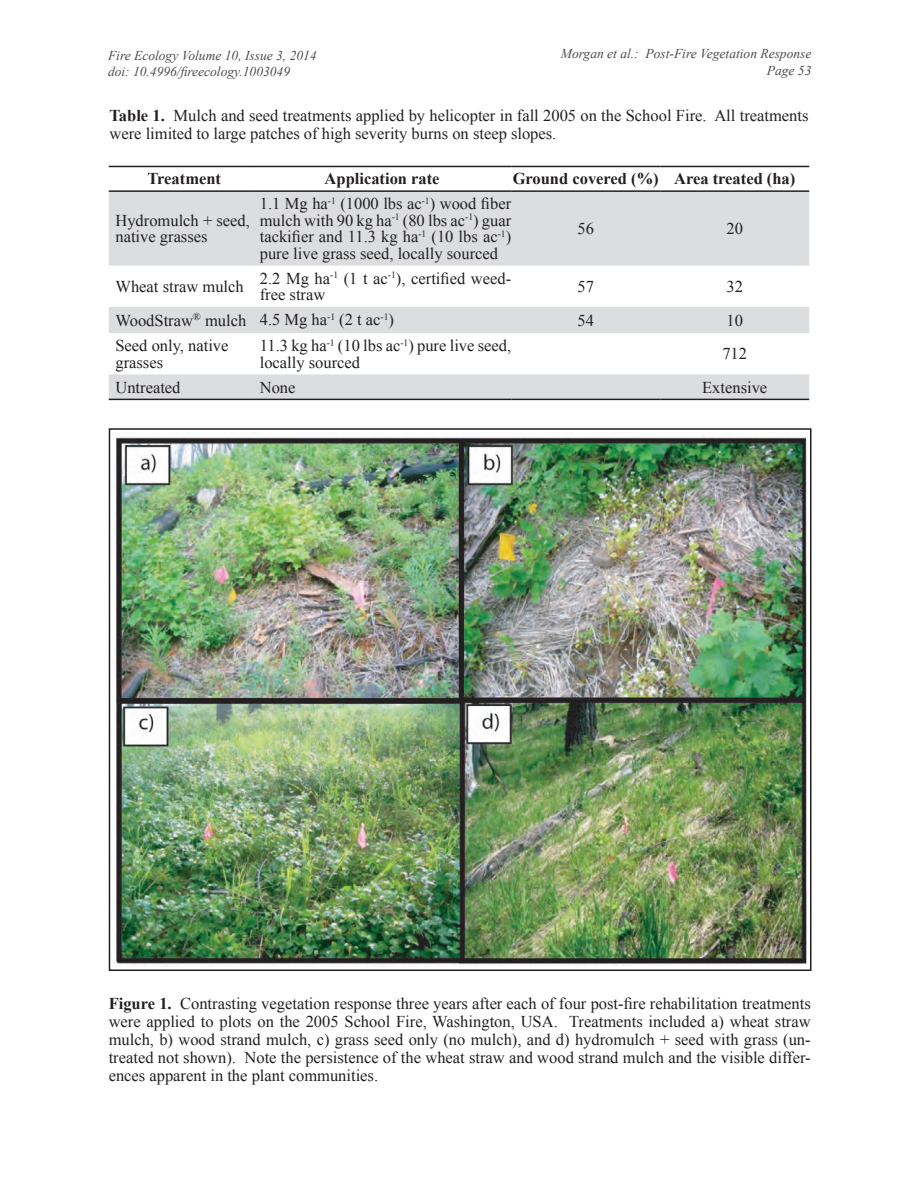
<style>
.page{position:relative;width:918px;height:1188px;background:#fff}
.page>*{position:absolute;margin:0;border:0;box-sizing:border-box;transform-origin:0 0}
.t1{font:16.5px/16.5px "Times New Roman";color:#231f20}
.t2{font:700 16.5px "Times New Roman";color:#231f20}
.t3{font:italic 13.5px/16.2px "Times New Roman";color:#4b4c4d}
.s1{font-weight:700}
</style>
<div class="page">
<svg style="left:109px;top:192px;width:700px;height:207px;fill:#dcdddf"></svg>
<hr style="left:109px;top:166px;width:144px;height:1px;background:#231f20">
<hr style="left:253px;top:166px;width:258px;height:1px;background:#231f20">
<hr style="left:511px;top:166px;width:149px;height:1px;background:#231f20">
<hr style="left:660px;top:166px;width:149px;height:1px;background:#231f20">
<hr style="left:109px;top:190px;width:144px;height:2px;background:#231f20">
<hr style="left:253px;top:190px;width:258px;height:2px;background:#231f20">
<hr style="left:511px;top:190px;width:149px;height:2px;background:#231f20">
<hr style="left:660px;top:190px;width:149px;height:2px;background:#231f20">
<hr style="left:109px;top:399px;width:144px;height:1px;background:#231f20">
<hr style="left:253px;top:399px;width:258px;height:1px;background:#231f20">
<hr style="left:511px;top:399px;width:149px;height:1px;background:#231f20">
<hr style="left:660px;top:399px;width:149px;height:1px;background:#231f20">
<img style="left:114px;top:437px;width:694px;height:529px">
<p class="t3" style="left:108px;top:47px;width:210px">Fire Ecology Volume 10, Issue 3, 2014 doi: 10.4996/fireecology.1003049</p>
<p class="t3" style="left:561px;top:45px;width:252px;text-align:right">Morgan et al.: Post-Fire Vegetation Response<br>Page 53</p>
<p class="t1" style="left:109px;top:106px;width:701px;line-height:18px"><span class="s1">Table 1.</span> Mulch and seed treatments applied by helicopter in fall 2005 on the School Fire. All treatments were limited to large patches of high severity burns on steep slopes.</p>
<p class="t2" style="left:147px;top:167px;width:75px">Treatment</p>
<p class="t2" style="left:325px;top:167px;width:117px">Application rate</p>
<p class="t2" style="left:513px;top:167px;width:148px">Ground covered (%)</p>
<p class="t2" style="left:674px;top:167px;width:123px">Area treated (ha)</p>
<p class="t1" style="left:115px;top:212px;width:136px">Hydromulch + seed, native grasses</p>
<p class="t1" style="left:260px;top:195px;width:253px;text-align:justify">1.1 Mg ha<sup>-1</sup> (1000 lbs ac<sup>-1</sup>) wood fiber mulch with 90 kg ha<sup>-1</sup> (80 lbs ac<sup>-1</sup>) guar tackifier and 11.3 kg ha<sup>-1</sup> (10 lbs ac<sup>-1</sup>) pure live grass seed, locally sourced</p>
<p class="t1" style="left:577px;top:220px;width:18px">56</p>
<p class="t1" style="left:726px;top:220px;width:18px">20</p>
<p class="t1" style="left:115px;top:278px;width:130px">Wheat straw mulch</p>
<p class="t1" style="left:260px;top:270px;width:253px">2.2 Mg ha<sup>-1</sup> (1 t ac<sup>-1</sup>), certified weed&shy;free straw</p>
<p class="t1" style="left:577px;top:278px;width:18px">57</p>
<p class="t1" style="left:727px;top:278px;width:18px">32</p>
<p class="t1" style="left:116px;top:312px;width:132px">WoodStraw<sup>®</sup> mulch</p>
<p class="t1" style="left:260px;top:311px;width:136px">4.5 Mg ha<sup>-1</sup> (2 t ac<sup>-1</sup>)</p>
<p class="t1" style="left:577px;top:312px;width:18px">54</p>
<p class="t1" style="left:727px;top:312px;width:18px">10</p>
<p class="t1" style="left:115px;top:337px;width:115px">Seed only, native grasses</p>
<p class="t1" style="left:260px;top:337px;width:253px">11.3 kg ha<sup>-1</sup> (10 lbs ac<sup>-1</sup>) pure live seed, locally sourced</p>
<p class="t1" style="left:722px;top:345px;width:26px">712</p>
<p class="t1" style="left:115px;top:379px;width:67px">Untreated</p>
<p class="t1" style="left:260px;top:379px;width:37px">None</p>
<p class="t1" style="left:702px;top:379px;width:67px">Extensive</p>
<p class="t1" style="left:109px;top:994px;width:704px;line-height:18px;text-align:justify"><span class="s1">Figure 1.</span> Contrasting vegetation response three years after each of four post-fire rehabilitation treatments were applied to plots on the 2005 School Fire, Washington, USA. Treatments included a) wheat straw mulch, b) wood strand mulch, c) grass seed only (no mulch), and d) hydromulch + seed with grass (un&shy;treated not shown). Note the persistence of the wheat straw and wood strand mulch and the visible differ&shy;ences apparent in the plant communities.</p>
</div>
